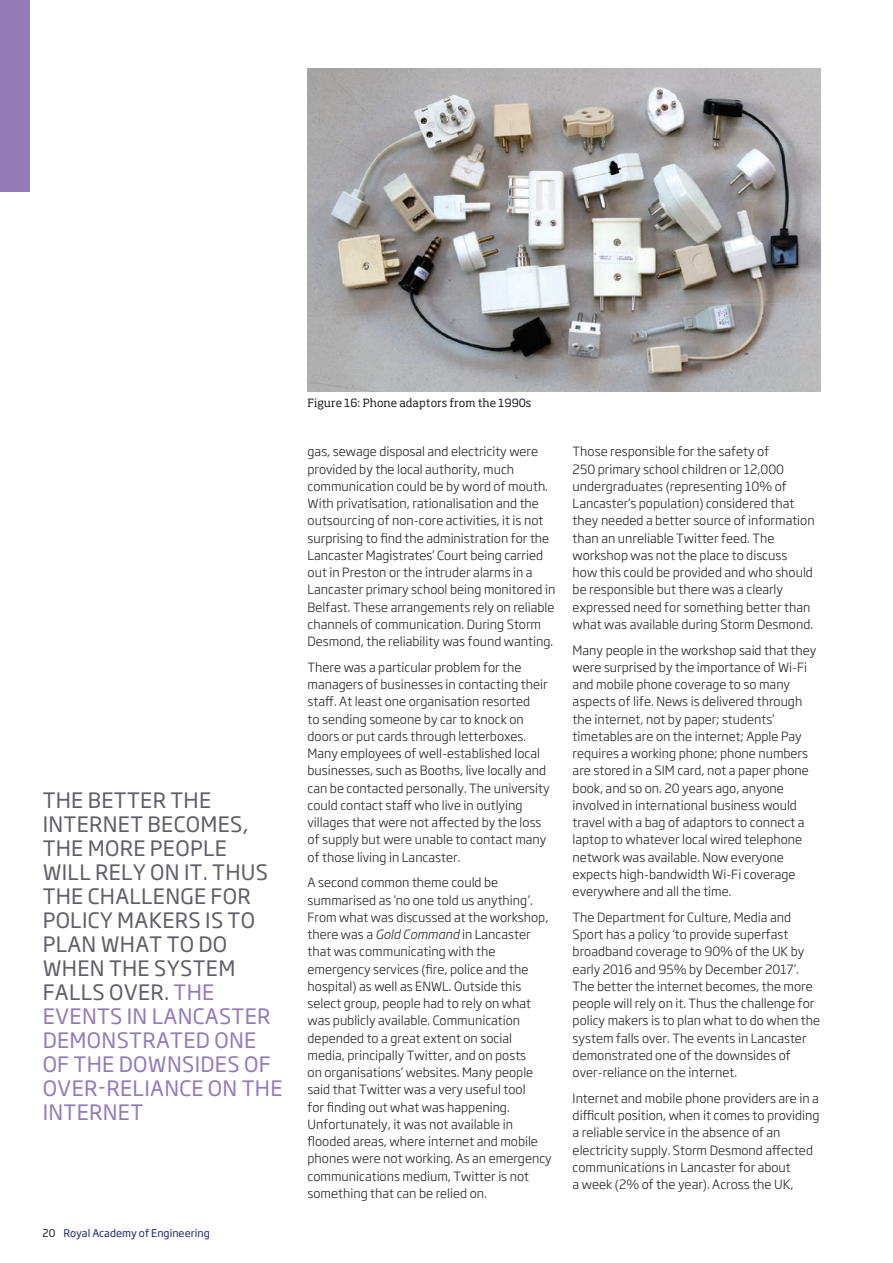
<style>
.page{position:relative;width:893px;height:1263px;background:#fff}
.page>*{position:absolute;margin:0;border:0;box-sizing:border-box;transform-origin:0 0}
.t1{font:21px "Soho Gothic Pro";letter-spacing:.015em;color:#5f5f69}
.t2{font:21px "Soho Gothic Pro";letter-spacing:.015em;color:#937bb8}
.t3{font:300 12.6px/17.2px "Soho Gothic Pro";color:#231f20}
.t4{font:11.25px "Soho Pro";color:#231f20}
.t5{font:10.5px "Soho Gothic Pro";color:#1f286c}
.s1{color:#5f5f69}
.s2{color:#231f20}
.s3{font-style:italic}
</style>
<div class="page">
<div style="left:0;top:0;width:30px;height:191px;background:#937bb8"></div>
<img style="left:308px;top:68px;width:513px;height:323px">
<h1 class="t1" style="left:43px;top:784px;width:59px">THE BETTER</h1>
<h1 class="t1" style="left:170px;top:784px;width:15px">THE</h1>
<h1 class="t1" style="left:43px;top:808px;width:14px">INTERNET</h1>
<h1 class="t1" style="left:148px;top:808px;width:13px">BEC</h1>
<h1 class="t1" style="left:186px;top:808px;width:29px">OMES</h1>
<h1 class="t1" style="left:243px;top:808px;width:7px">,</h1>
<h1 class="t1" style="left:43px;top:832px;width:15px">THE</h1>
<h1 class="t1" style="left:88px;top:832px;width:115px">MORE PEOPLE</h1>
<h1 class="t1" style="left:43px;top:856px;width:13px">WILL</h1>
<h1 class="t1" style="left:95px;top:856px;width:14px">RELY</h1>
<h1 class="t1" style="left:150px;top:856px;width:117px">ON IT. THUS</h1>
<h1 class="t1" style="left:43px;top:880px;width:15px">THE</h1>
<h1 class="t1" style="left:88px;top:880px;width:14px">CHALLENGE</h1>
<h1 class="t1" style="left:211px;top:880px;width:36px">FOR</h1>
<h1 class="t1" style="left:43px;top:904px;width:39px">POLICY</h1>
<h1 class="t1" style="left:117px;top:904px;width:59px">MAKERS</h1>
<h1 class="t1" style="left:205px;top:904px;width:51px">IS TO</h1>
<h1 class="t1" style="left:43px;top:928px;width:14px">PLAN</h1>
<h1 class="t1" style="left:101px;top:928px;width:17px">WHAT</h1>
<h1 class="t1" style="left:167px;top:928px;width:62px">TO DO</h1>
<h1 class="t1" style="left:43px;top:952px;width:16px">WHEN</h1>
<h1 class="t1" style="left:109px;top:952px;width:15px">THE</h1>
<h1 class="t1" style="left:154px;top:952px;width:15px">SYSTEM</h1>
<h1 class="t1" style="left:43px;top:976px;width:13px">FALLS</h1>
<h1 class="t1" style="left:109px;top:976px;width:29px">OVER</h1>
<h1 class="t2" style="left:164px;top:976px;width:36px"><span class="s1">.</span> THE</h1>
<h1 class="t2" style="left:43px;top:1000px;width:14px">EVENTS</h1>
<h1 class="t2" style="left:127px;top:1000px;width:51px">IN LANCASTER</h1>
<h1 class="t2" style="left:43px;top:1024px;width:15px">DEM</h1>
<h1 class="t2" style="left:87px;top:1024px;width:29px">ONSTRATED</h1>
<h1 class="t2" style="left:214px;top:1024px;width:28px">ONE</h1>
<h1 class="t2" style="left:43px;top:1048px;width:45px">OF THE</h1>
<h1 class="t2" style="left:119px;top:1048px;width:43px">DOWNSIDES</h1>
<h1 class="t2" style="left:244px;top:1048px;width:25px">OF</h1>
<h1 class="t2" style="left:43px;top:1072px;width:29px">OVER</h1>
<h1 class="t2" style="left:98px;top:1072px;width:22px">-RELIANCE</h1>
<h1 class="t2" style="left:208px;top:1072px;width:48px">ON THE</h1>
<h1 class="t2" style="left:43px;top:1096px;width:14px">INTERNET</h1>
<p class="t5" style="left:43px;top:1225px;width:169px"><span class="s2">20</span> ROYAL ACADEMY OF ENGINEERING</p>
<p class="t4" style="left:308px;top:395px;width:225px">Figure 16: Phone adaptors from the 1990s</p>
<p class="t3" style="left:308px;top:442px;width:249px">gas, sewage disposal and electricity were provided by the local authority, much communication could be by word of mouth.<br>With privatisation, rationalisation and the outsourcing of non-core activities, it is not surprising to find the administration for the Lancaster Magistrates’ Court being carried out in Preston or the intruder alarms in a Lancaster primary school being monitored in Belfast. These arrangements rely on reliable channels of communication. During Storm Desmond, the reliability was found wanting.</p>
<p class="t3" style="left:308px;top:658px;width:244px">There was a particular problem for the managers of businesses in contacting their staff. At least one organisation resorted<br>to sending someone by car to knock on doors or put cards through letterboxes.<br>Many employees of well-established local businesses, such as Booths, live locally and can be contacted personally. The university could contact staff who live in outlying villages that were not affected by the loss of supply but were unable to contact many of those living in Lancaster.</p>
<p class="t3" style="left:308px;top:873px;width:246px">A second common theme could be summarised as ‘no one told us anything’.<br>From what was discussed at the workshop, there was a <span class="s3">Gold Command</span> in Lancaster that was communicating with the emergency services (fire, police and the hospital) as well as ENWL. Outside this select group, people had to rely on what was publicly available. Communication depended to a great extent on social media, principally Twitter, and on posts<br>on organisations’ websites. Many people said that Twitter was a very useful tool<br>for finding out what was happening.<br>Unfortunately, it was not available in flooded areas, where internet and mobile phones were not working. As an emergency communications medium, Twitter is not something that can be relied on.</p>
<p class="t3" style="left:573px;top:442px;width:243px">Those responsible for the safety of<br>250 primary school children or 12,000 undergraduates (representing 10% of Lancaster’s population) considered that they needed a better source of information than an unreliable Twitter feed. The workshop was not the place to discuss how this could be provided and who should be responsible but there was a clearly expressed need for something better than what was available during Storm Desmond.</p>
<p class="t3" style="left:573px;top:641px;width:245px">Many people in the workshop said that they were surprised by the importance of Wi-Fi and mobile phone coverage to so many aspects of life. News is delivered through the internet, not by paper; students’ timetables are on the internet; Apple Pay requires a working phone; phone numbers are stored in a SIM card, not a paper phone book, and so on. 20 years ago, anyone involved in international business would travel with a bag of adaptors to connect a laptop to whatever local wired telephone network was available. Now everyone expects high-bandwidth Wi-Fi coverage everywhere and all the time.</p>
<p class="t3" style="left:573px;top:908px;width:249px">The Department for Culture, Media and Sport has a policy ‘to provide superfast broadband coverage to 90% of the UK by early 2016 and 95% by December 2017’.<br>The better the internet becomes, the more people will rely on it. Thus the challenge for policy makers is to plan what to do when the system falls over. The events in Lancaster demonstrated one of the downsides of over-reliance on the internet.</p>
<p class="t3" style="left:573px;top:1089px;width:248px">Internet and mobile phone providers are in a difficult position, when it comes to providing a reliable service in the absence of an electricity supply. Storm Desmond affected communications in Lancaster for about<br>a week (2% of the year). Across the UK,</p>
</div>
